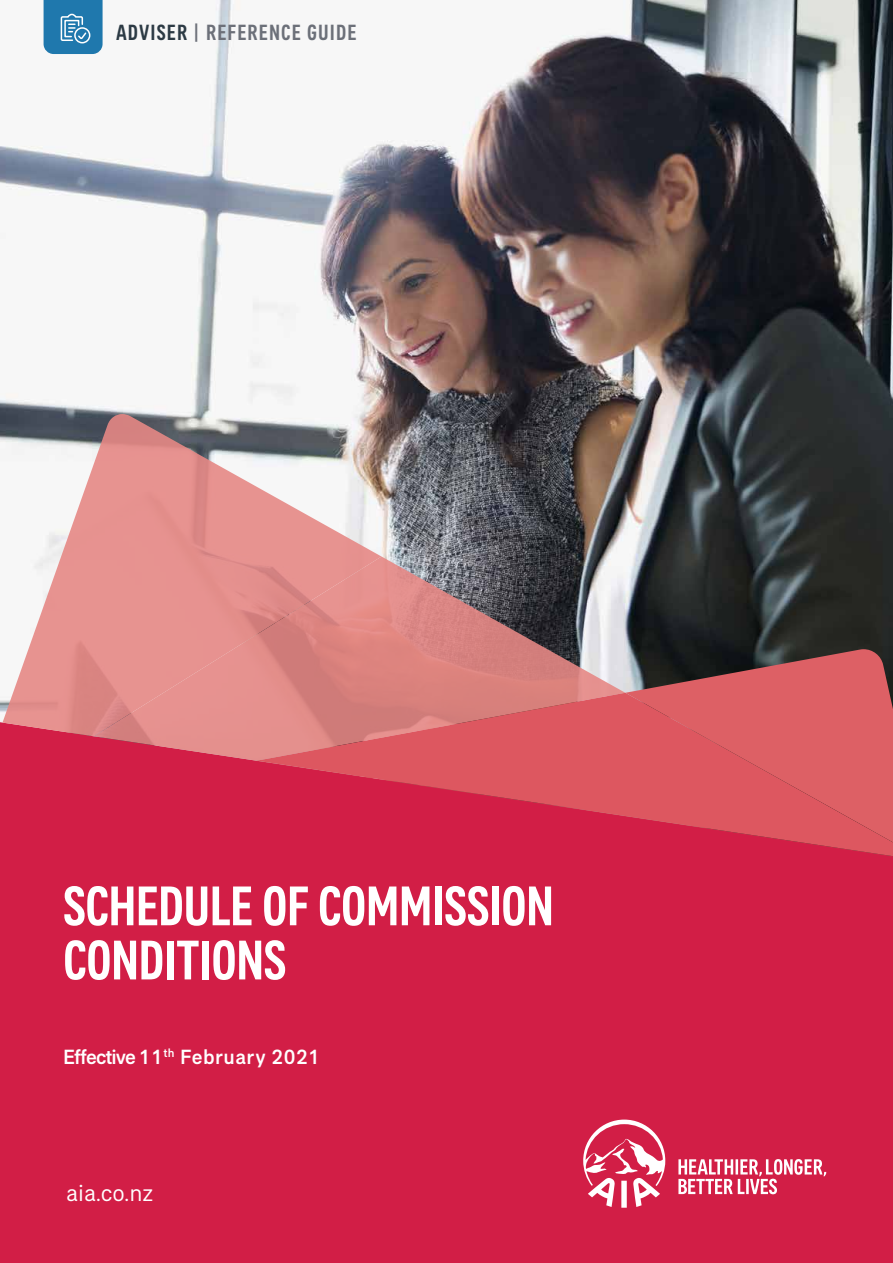
<style>
.page{position:relative;width:893px;height:1263px;background:#fff}
.page>*{position:absolute;margin:0;border:0;box-sizing:border-box;transform-origin:0 0}
.t1{font:500 condensed 57px/54.2px "AIA Everest";letter-spacing:-.01em;color:#fff}
.t2{font:24px "AIA Everest";color:#fff}
.t3{font:500 condensed 22.5px "AIA Everest";letter-spacing:.05em;color:#6c7079}
.t4{font:500 21px "AIA Everest";letter-spacing:.025em;color:#fff}
.s1{color:#2c3a44}
</style>
<div class="page">
<img style="left:0;top:0;width:893px;height:713px">
<div style="left:0;top:720px;width:893px;height:543px;background:#d21e46"></div>
<svg style="left:3px;top:414px;width:890px;height:444px;background:#98787b"></svg>
<svg style="left:94px;top:556px;width:799px;height:303px;background:#ac666b"></svg>
<svg style="left:625px;top:649px;width:268px;height:224px;background:#90454c"></svg>
<svg style="left:257px;top:693px;width:636px;height:175px;background:#d84a5b"></svg>
<svg style="left:583px;top:1119px;width:243px;height:89px;background:#da4667"></svg>
<svg style="left:44px;top:0;width:59px;height:54px;background:#3686b5"></svg>
<p class="t3" style="left:116px;top:19px;width:242px"><span class="s1">ADVISER</span> | REFERENCE GUIDE</p>
<p class="t1" style="left:63px;top:878px;width:492px">SCHEDULE OF COMMISSION<br>CONDITIONS</p>
<p class="t4" style="left:63px;top:1044px;width:258px">Effective 11<sup>th</sup> February 2021</p>
<p class="t2" style="left:66px;top:1179px;width:89px">aia.co.nz</p>
</div>
